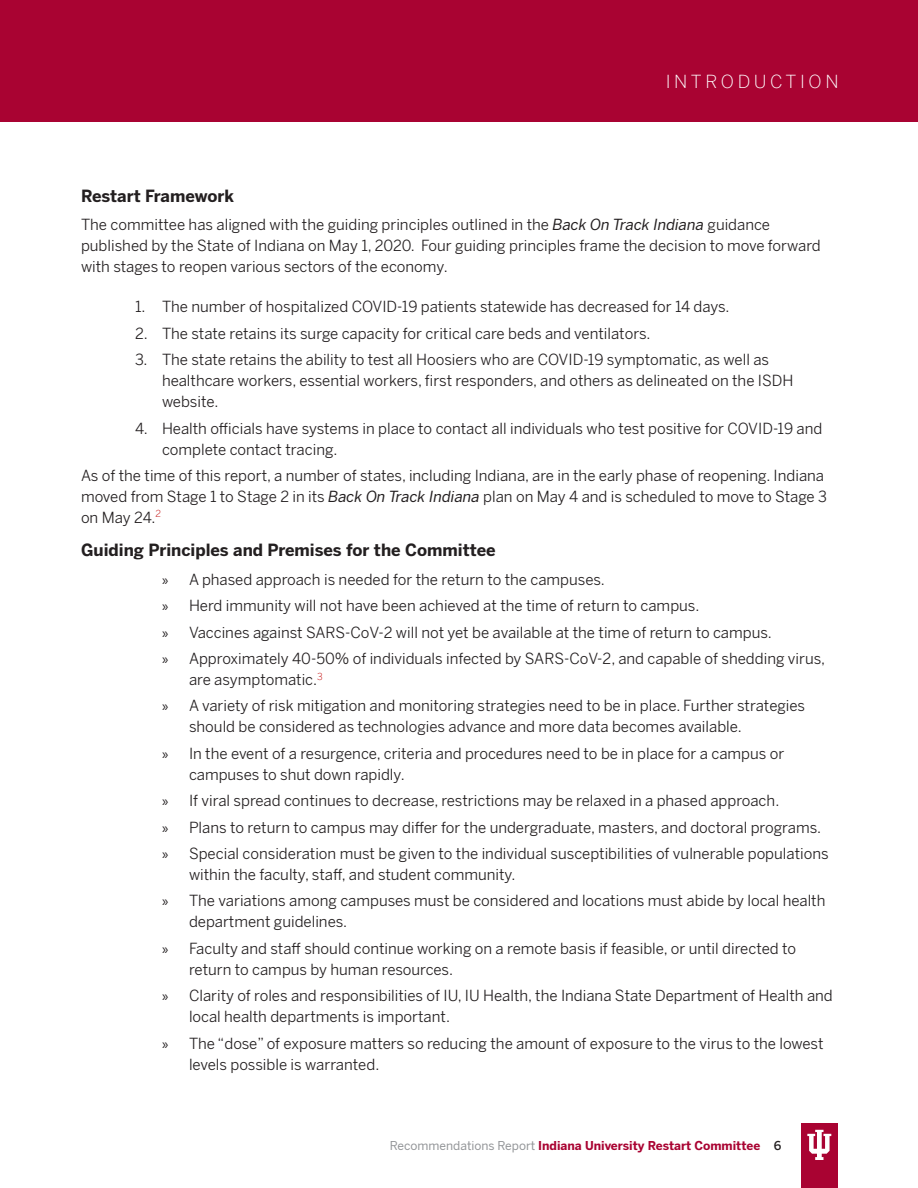
<style>
.page{position:relative;width:918px;height:1188px;background:#fff}
.page>*{position:absolute;margin:0;border:0;box-sizing:border-box;transform-origin:0 0}
.Headline_style__whit{font:300 18px "Benton Sans";letter-spacing:.2em;color:#fff}
.t1{font:700 16.5px "Benton Sans";color:#231f20}
.t2{font:15px/21px "Benton Sans";color:#231f20}
.t3{font:700 12px "Benton Sans";color:#a90332}
.t4{font:500 12px "Benton Sans";color:#231f20}
.s1{font-style:italic}
.s2{font-family:"Myriad Pro"}
.s3{font-weight:400;color:#939598}
</style>
<div class="page">
<div style="left:0;top:0;width:918px;height:122px;background:#a90332"></div>
<div style="left:801px;top:1124px;width:37px;height:64px;background:#a90332"></div>
<svg style="left:807px;top:1130px;width:24px;height:30px"></svg>
<p class="Headline_style__whit" style="left:666px;top:71px;width:174px">INTRODUCTION</p>
<p class="t1" style="left:81px;top:186px;width:155px">Restart Framework</p>
<p class="t2" style="left:81px;top:215px;width:741px">The committee has aligned with the guiding principles outlined in the <span class="s1">Back On Track Indiana</span> guidance published by the State of Indiana on May 1, 2020. Four guiding principles frame the decision to move forward with stages to reopen various sectors of the economy.</p>
<p class="t2" style="left:135px;top:296px;width:596px">1. The number of hospitalized COVID-19 patients statewide has decreased for 14 days.</p>
<p class="t2" style="left:135px;top:323px;width:514px">2. The state retains its surge capacity for critical care beds and ventilators.</p>
<p class="t2" style="left:162px;top:349px;width:633px;text-indent:-27px">3. The state retains the ability to test all Hoosiers who are COVID-19 symptomatic, as well as healthcare workers, essential workers, first responders, and others as delineated on the ISDH website.</p>
<p class="t2" style="left:162px;top:418px;width:662px;text-indent:-27px">4. Health officials have systems in place to contact all individuals who test positive for COVID-19 and complete contact tracing.</p>
<p class="t2" style="left:81px;top:465px;width:748px">As of the time of this report, a number of states, including Indiana, are in the early phase of reopening. Indiana moved from Stage 1 to Stage 2 in its <span class="s1">Back On Track Indiana</span> plan on May 4 and is scheduled to move to Stage 3 on May 24. <sup>2</sup></p>
<p class="t1" style="left:81px;top:540px;width:416px">Guiding Principles and Premises for the Committee</p>
<p class="t2" style="left:162px;top:569px;width:444px"><span class="s2">»</span> A phased approach is needed for the return to the campuses.</p>
<p class="t2" style="left:162px;top:595px;width:536px"><span class="s2">»</span> Herd immunity will not have been achieved at the time of return to campus.</p>
<p class="t2" style="left:162px;top:622px;width:611px"><span class="s2">»</span> Vaccines against SARS-CoV-2 will not yet be available at the time of return to campus.</p>
<p class="t2" style="left:189px;top:648px;width:638px;text-indent:-27px"><span class="s2">»</span> Approximately 40-50% of individuals infected by SARS-CoV-2, and capable of shedding virus, are asymptomatic. <sup>3</sup></p>
<p class="t2" style="left:189px;top:696px;width:618px;text-indent:-27px"><span class="s2">»</span> A variety of risk mitigation and monitoring strategies need to be in place. Further strategies should be considered as technologies advance and more data becomes available.</p>
<p class="t2" style="left:189px;top:743px;width:597px;text-indent:-27px"><span class="s2">»</span> In the event of a resurgence, criteria and procedures need to be in place for a campus or campuses to shut down rapidly.</p>
<p class="t2" style="left:162px;top:790px;width:616px"><span class="s2">»</span> If viral spread continues to decrease, restrictions may be relaxed in a phased approach.</p>
<p class="t2" style="left:162px;top:817px;width:661px"><span class="s2">»</span> Plans to return to campus may differ for the undergraduate, masters, and doctoral programs.</p>
<p class="t2" style="left:189px;top:843px;width:641px;text-indent:-27px"><span class="s2">»</span> Special consideration must be given to the individual susceptibilities of vulnerable populations within the faculty, staff, and student community.</p>
<p class="t2" style="left:189px;top:891px;width:638px;text-indent:-27px"><span class="s2">»</span> The variations among campuses must be considered and locations must abide by local health department guidelines.</p>
<p class="t2" style="left:189px;top:938px;width:609px;text-indent:-27px"><span class="s2">»</span> Faculty and staff should continue working on a remote basis if feasible, or until directed to return to campus by human resources.</p>
<p class="t2" style="left:189px;top:985px;width:645px;text-indent:-27px"><span class="s2">»</span> Clarity of roles and responsibilities of IU, IU Health, the Indiana State Department of Health and local health departments is important.</p>
<p class="t2" style="left:189px;top:1033px;width:636px;text-indent:-27px"><span class="s2">»</span> The “dose” of exposure matters so reducing the amount of exposure to the virus to the lowest levels possible is warranted.</p>
<p class="t3" style="left:390px;top:1138px;width:372px"><span class="s3">Recommendations Report</span> Indiana University Restart Committee</p>
<p class="t4" style="left:774px;top:1138px;width:9px">6</p>
</div>
